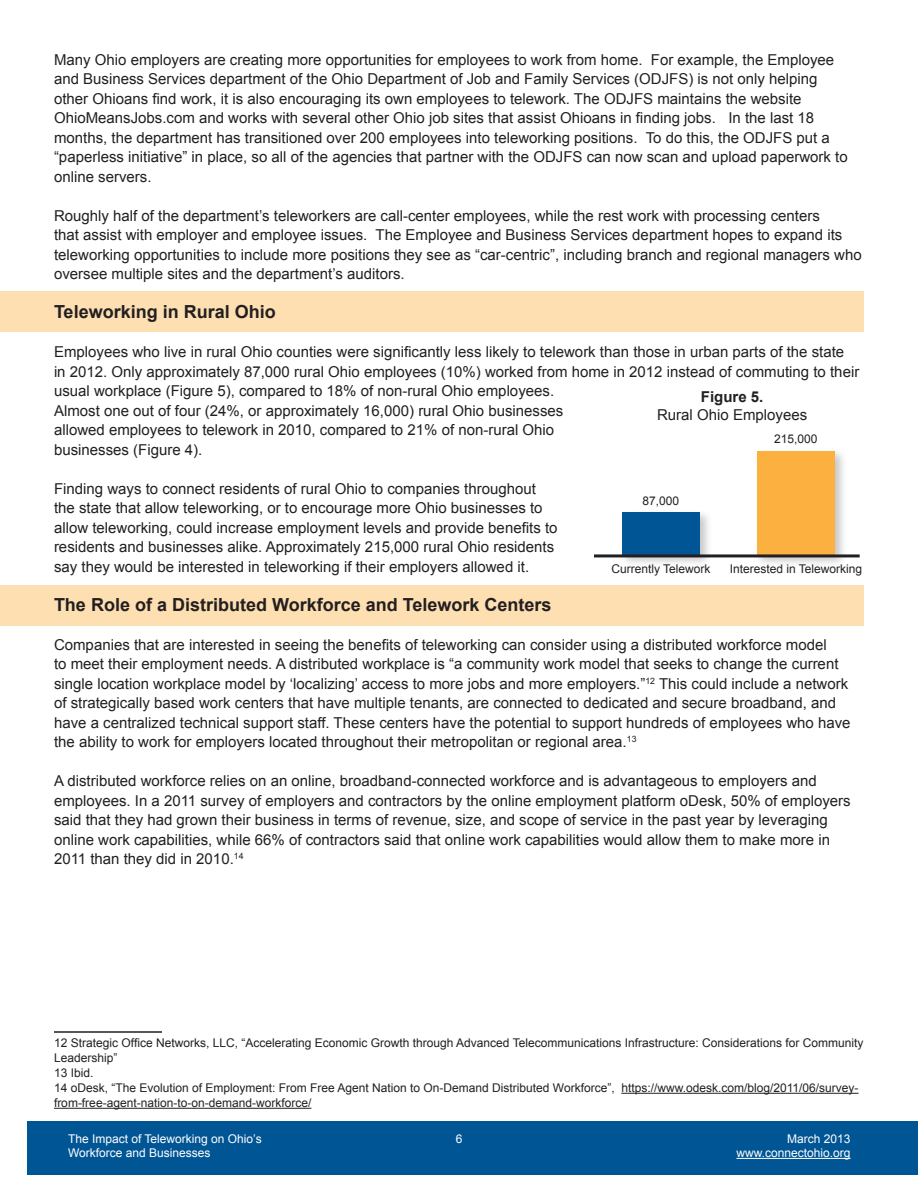
<style>
.page{position:relative;width:918px;height:1188px;background:#fff}
.page>*{position:absolute;margin:0;border:0;box-sizing:border-box;transform-origin:0 0}
.t1{font:700 18px "Arial";color:#231f20}
.t2{font:15px/19.5px "Arial";color:#231f20}
.t3{font:700 15px "Arial";color:#231f20}
.Footnote{font:12px/15px "Arial";color:#231f20}
.t4{font:12px/14.4px "Arial";color:#fff}
</style>
<div class="page">
<div style="left:27px;top:1121px;width:891px;height:53px;background:#005595"></div>
<hr style="left:736px;top:1158px;width:114px;height:1px;background:#fff">
<div style="left:0;top:292px;width:864px;height:40px;background:#fddfb2"></div>
<div style="left:0;top:585px;width:864px;height:40px;background:#fddfb2"></div>
<hr style="left:54px;top:1031px;width:108px;height:2px;background:#231f20">
<hr style="left:621px;top:1093px;width:238px;height:1px;background:#231f20">
<hr style="left:54px;top:1108px;width:257px;height:1px;background:#231f20">
<div style="left:619px;top:509px;width:93px;height:59px;background:#231f20;opacity:.25"></div>
<div style="left:622px;top:512px;width:78px;height:43px;background:#005595"></div>
<div style="left:754px;top:448px;width:93px;height:120px;background:#231f20;opacity:.25"></div>
<div style="left:757px;top:451px;width:78px;height:104px;background:#fbb03f"></div>
<hr style="left:594px;top:554px;width:266px;height:3px;background:#231f20">
<p class="t2" style="left:54px;top:50px;width:795px">Many Ohio employers are creating more opportunities for employees to work from home. For example, the Employee and Business Services department of the Ohio Department of Job and Family Services (ODJFS) is not only helping other Ohioans find work, it is also encouraging its own employees to telework. The ODJFS maintains the website OhioMeansJobs.com and works with several other Ohio job sites that assist Ohioans in finding jobs. In the last 18 months, the department has transitioned over 200 employees into teleworking positions. To do this, the ODJFS put a “paperless initiative” in place, so all of the agencies that partner with the ODJFS can now scan and upload paperwork to online servers.</p>
<p class="t2" style="left:54px;top:206px;width:809px">Roughly half of the department’s teleworkers are call-center employees, while the rest work with processing centers<br>that assist with employer and employee issues. The Employee and Business Services department hopes to expand its teleworking opportunities to include more positions they see as “car-centric”, including branch and regional managers who oversee multiple sites and the department’s auditors.</p>
<p class="t1" style="left:54px;top:302px;width:223px">Teleworking in Rural Ohio</p>
<p class="t2" style="left:54px;top:342px;width:807px">Employees who live in rural Ohio counties were significantly less likely to telework than those in urban parts of the state in 2012. Only approximately 87,000 rural Ohio employees (10%) worked from home in 2012 instead of commuting to their usual workplace (Figure 5), compared to 18% of non-rural Ohio employees.<br>Almost one out of four (24%, or approximately 16,000) rural Ohio businesses<br>allowed employees to telework in 2010, compared to 21% of non-rural Ohio<br>businesses (Figure 4).</p>
<p class="t2" style="left:54px;top:479px;width:505px">Finding ways to connect residents of rural Ohio to companies throughout the state that allow teleworking, or to encourage more Ohio businesses to allow teleworking, could increase employment levels and provide benefits to residents and businesses alike. Approximately 215,000 rural Ohio residents say they would be interested in teleworking if their employers allowed it.</p>
<p class="t1" style="left:54px;top:594px;width:499px">The Role of a Distributed Workforce and Telework Centers</p>
<p class="t2" style="left:54px;top:635px;width:798px">Companies that are interested in seeing the benefits of teleworking can consider using a distributed workforce model<br>to meet their employment needs. A distributed workplace is “a community work model that seeks to change the current single location workplace model by ‘localizing’ access to more jobs and more employers.”<sup>12</sup> This could include a network of strategically based work centers that have multiple tenants, are connected to dedicated and secure broadband, and have a centralized technical support staff. These centers have the potential to support hundreds of employees who have the ability to work for employers located throughout their metropolitan or regional area.<sup>13</sup></p>
<p class="t2" style="left:54px;top:771px;width:798px">A distributed workforce relies on an online, broadband-connected workforce and is advantageous to employers and employees. In a 2011 survey of employers and contractors by the online employment platform oDesk, 50% of employers said that they had grown their business in terms of revenue, size, and scope of service in the past year by leveraging online work capabilities, while 66% of contractors said that online work capabilities would allow them to make more in 2011 than they did in 2010.<sup>14</sup></p>
<p class="t3" style="left:701px;top:389px;width:64px">Figure 5.</p>
<p class="t2" style="left:657px;top:405px;width:152px">Rural Ohio Employees</p>
<p class="Footnote" style="left:774px;top:432px;width:45px">215,000</p>
<p class="Footnote" style="left:643px;top:493px;width:38px">87,000</p>
<p class="Footnote" style="left:611px;top:561px;width:101px">Currently Telework</p>
<p class="Footnote" style="left:730px;top:561px;width:134px">Interested in Teleworking</p>
<p class="Footnote" style="left:54px;top:1035px;width:811px">12 Strategic Office Networks, LLC, “Accelerating Economic Growth through Advanced Telecommunications Infrastructure: Considerations for Community<br>Leadership”</p>
<p class="Footnote" style="left:54px;top:1065px;width:41px">13 Ibid.</p>
<p class="Footnote" style="left:54px;top:1080px;width:806px">14 oDesk, “The Evolution of Employment: From Free Agent Nation to On-Demand Distributed Workforce”, https://www.odesk.com/blog/2011/06/survey&shy;from-free-agent-nation-to-on-demand-workforce/</p>
<p class="t4" style="left:68px;top:1131px;width:195px">The Impact of Teleworking on Ohio’s<br>Workforce and Businesses</p>
<p class="t4" style="left:456px;top:1131px;width:8px">6</p>
<p class="t4" style="left:736px;top:1131px;width:116px;text-align:right">March 2013 www.connectohio.org</p>
</div>
